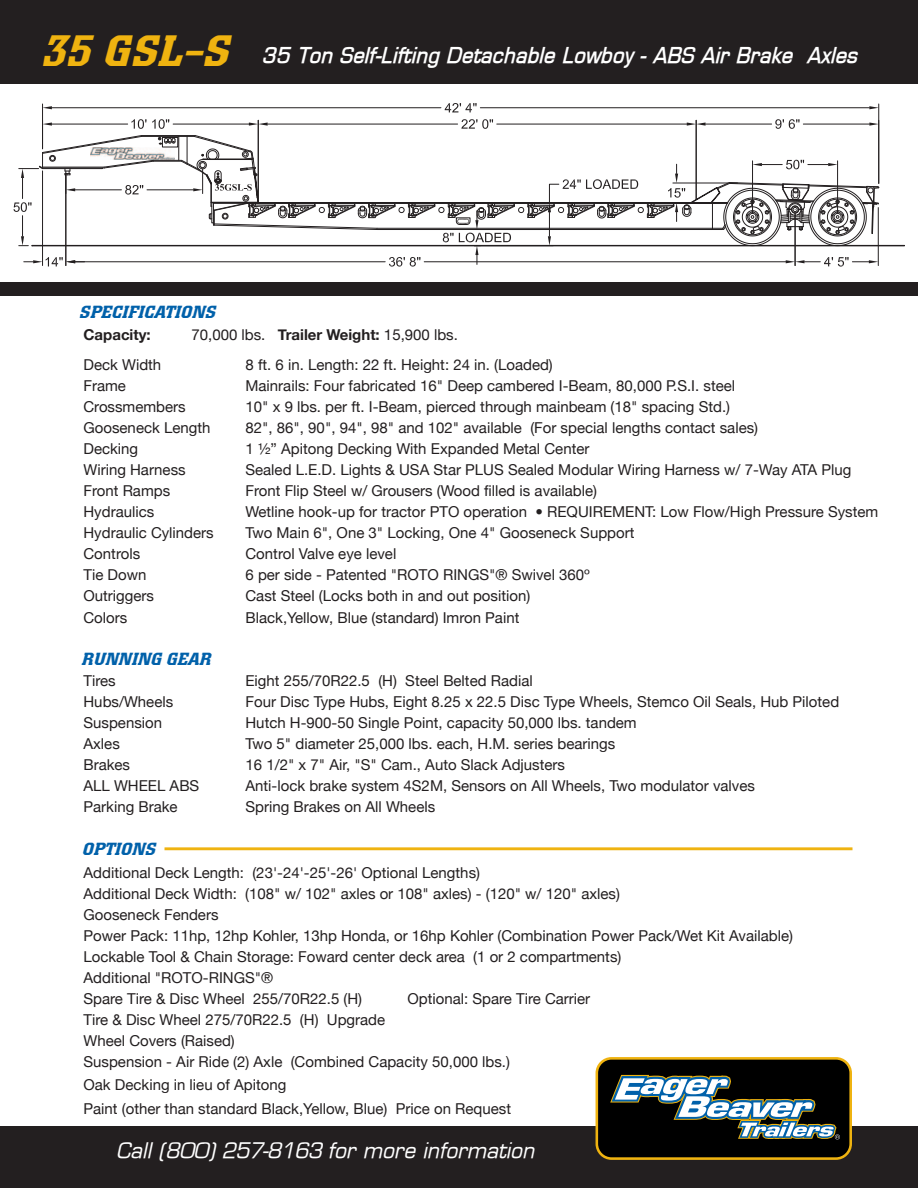
<style>
.page{position:relative;width:918px;height:1188px;background:#fff}
.page>*{position:absolute;margin:0;border:0;box-sizing:border-box;transform-origin:0 0}
.t1{font:italic 700 21px "Eurasia";letter-spacing:.02em;color:#fff;scale:1.1 1}
.t2{font:italic 21px "Eurasia";color:#fff}
.t3{font:italic 500 17.4px "Colossalis";color:#0161aa;scale:1.1 1}
.t4{font:15px/21px "Helvetica Neue";color:#231f20}
.t5{font:700 15px "Helvetica Neue";color:#231f20}
.s1{font-family:"Colossalis";font-weight:500;font-size:43.5px;color:#efb310}
.s2{font-weight:700}
</style>
<div class="page">
<div style="left:0;top:0;width:918px;height:84px;background:#231f20"></div>
<div style="left:0;top:1127px;width:918px;height:61px;background:#231f20"></div>
<div style="left:597px;top:1058px;width:254px;height:101px;background:#000;border-radius:15px"></div>
<div style="left:596px;top:1057px;width:256px;height:103px;border:3px solid #efb310;border-radius:15px"></div>
<svg style="left:610px;top:1074px;width:230px;height:66px"></svg>
<hr style="left:165px;top:847px;width:688px;height:3px;background:#efb310">
<hr style="left:878px;top:104px;width:1px;height:79px;background:#231f20">
<hr style="left:42px;top:104px;width:1px;height:45px;background:#231f20">
<hr style="left:480px;top:107px;width:389px;height:1px;background:#231f20">
<hr style="left:52px;top:107px;width:389px;height:1px;background:#231f20">
<svg style="left:869px;top:106px;width:10px;height:3px"></svg>
<svg style="left:43px;top:106px;width:9px;height:3px"></svg>
<svg style="left:445px;top:103px;width:32px;height:9px"></svg>
<svg style="left:13px;top:119px;width:892px;height:148px"></svg>
<div style="left:0;top:282px;width:918px;height:14px;background:#231f20"></div>
<h1 class="t1" style="left:40px;top:41px;width:744px"><span class="s1">35GSL-S</span> 35 Ton Self-Lifting Detachable Lowboy - ABS Air Brake Axles</h1>
<p class="t3" style="left:79px;top:302px;width:130px">SPECIFICATIONS</p>
<p class="t5" style="left:84px;top:325px;width:69px">Capacity:</p>
<p class="t4" style="left:192px;top:324px;width:268px">70,000 lbs. <span class="s2">Trailer Weight:</span> 15,900 lbs.</p>
<p class="t4" style="left:84px;top:354px;width:79px">Deck Width</p>
<p class="t4" style="left:246px;top:354px;width:309px">8 ft. 6 in. Length: 22 ft. Height: 24 in. (Loaded)</p>
<p class="t4" style="left:84px;top:375px;width:44px">Frame</p>
<p class="t4" style="left:246px;top:375px;width:491px">Mainrails: Four fabricated 16" Deep cambered I-Beam, 80,000 P.S.I. steel</p>
<p class="t4" style="left:84px;top:396px;width:104px">Crossmembers</p>
<p class="t4" style="left:246px;top:396px;width:486px">10" x 9 lbs. per ft. I-Beam, pierced through mainbeam (18" spacing Std.)</p>
<p class="t4" style="left:84px;top:417px;width:128px">Gooseneck Length</p>
<p class="t4" style="left:246px;top:417px;width:514px">82", 86", 90", 94", 98" and 102" available (For special lengths contact sales)</p>
<p class="t4" style="left:84px;top:438px;width:56px">Decking</p>
<p class="t4" style="left:246px;top:438px;width:345px">1 ½” Apitong Decking With Expanded Metal Center</p>
<p class="t4" style="left:84px;top:459px;width:104px">Wiring Harness</p>
<p class="t4" style="left:246px;top:459px;width:607px">Sealed L.E.D. Lights &amp; USA Star PLUS Sealed Modular Wiring Harness w/ 7-Way ATA Plug</p>
<p class="t4" style="left:84px;top:480px;width:88px">Front Ramps</p>
<p class="t4" style="left:246px;top:480px;width:353px">Front Flip Steel w/ Grousers (Wood filled is available)</p>
<p class="t4" style="left:84px;top:501px;width:72px">Hydraulics</p>
<p class="t4" style="left:246px;top:501px;width:634px">Wetline hook-up for tractor PTO operation • REQUIREMENT: Low Flow/High Pressure System</p>
<p class="t4" style="left:84px;top:522px;width:132px">Hydraulic Cylinders</p>
<p class="t4" style="left:246px;top:522px;width:391px">Two Main 6", One 3" Locking, One 4" Gooseneck Support</p>
<p class="t4" style="left:84px;top:543px;width:58px">Controls</p>
<p class="t4" style="left:246px;top:543px;width:152px">Control Valve eye level</p>
<p class="t4" style="left:84px;top:564px;width:65px">Tie Down</p>
<p class="t4" style="left:246px;top:564px;width:346px">6 per side - Patented "ROTO RINGS"® Swivel 360º</p>
<p class="t4" style="left:84px;top:585px;width:72px">Outriggers</p>
<p class="t4" style="left:246px;top:585px;width:286px">Cast Steel (Locks both in and out position)</p>
<p class="t4" style="left:84px;top:607px;width:45px">Colors</p>
<p class="t4" style="left:246px;top:607px;width:275px">Black,Yellow, Blue (standard) Imron Paint</p>
<p class="t3" style="left:81px;top:649px;width:124px">RUNNING GEAR</p>
<p class="t4" style="left:84px;top:670px;width:34px">Tires</p>
<p class="t4" style="left:246px;top:670px;width:289px">Eight 255/70R22.5 (H) Steel Belted Radial</p>
<p class="t4" style="left:84px;top:691px;width:91px">Hubs/Wheels</p>
<p class="t4" style="left:246px;top:691px;width:595px">Four Disc Type Hubs, Eight 8.25 x 22.5 Disc Type Wheels, Stemco Oil Seals, Hub Piloted</p>
<p class="t4" style="left:84px;top:712px;width:80px">Suspension</p>
<p class="t4" style="left:246px;top:712px;width:393px">Hutch H-900-50 Single Point, capacity 50,000 lbs. tandem</p>
<p class="t4" style="left:84px;top:733px;width:38px">Axles</p>
<p class="t4" style="left:246px;top:733px;width:371px">Two 5" diameter 25,000 lbs. each, H.M. series bearings</p>
<p class="t4" style="left:84px;top:754px;width:48px">Brakes</p>
<p class="t4" style="left:246px;top:754px;width:321px">16 1/2" x 7" Air, "S" Cam., Auto Slack Adjusters</p>
<p class="t4" style="left:84px;top:775px;width:117px">ALL WHEEL ABS</p>
<p class="t4" style="left:246px;top:775px;width:511px">Anti-lock brake system 4S2M, Sensors on All Wheels, Two modulator valves</p>
<p class="t4" style="left:84px;top:796px;width:96px">Parking Brake</p>
<p class="t4" style="left:246px;top:796px;width:191px">Spring Brakes on All Wheels</p>
<p class="t3" style="left:82px;top:839px;width:73px">OPTIONS</p>
<p class="t4" style="left:84px;top:862px;width:711px">Additional Deck Length: (23'-24'-25'-26' Optional Lengths)<br>Additional Deck Width: (108" w/ 102" axles or 108" axles) - (120" w/ 120" axles)<br>Gooseneck Fenders<br>Power Pack: 11hp, 12hp Kohler, 13hp Honda, or 16hp Kohler (Combination Power Pack/Wet Kit Available)<br>Lockable Tool &amp; Chain Storage: Foward center deck area (1 or 2 compartments)<br>Additional "ROTO-RINGS"®<br>Spare Tire &amp; Disc Wheel 255/70R22.5 (H)</p>
<p class="t4" style="left:408px;top:988px;width:184px">Optional: Spare Tire Carrier</p>
<p class="t4" style="left:84px;top:1009px;width:428px">Tire &amp; Disc Wheel 275/70R22.5 (H) Upgrade<br>Wheel Covers (Raised)<br>Suspension - Air Ride (2) Axle (Combined Capacity 50,000 lbs.)</p>
<p class="t4" style="left:84px;top:1072px;width:429px;line-height:24px">Oak Decking in lieu of Apitong<br>Paint (other than standard Black,Yellow, Blue) Price on Request</p>
<h1 class="t2" style="left:116px;top:1137px;width:420px">Call (800) 257-8163 for more information</h1>
</div>
